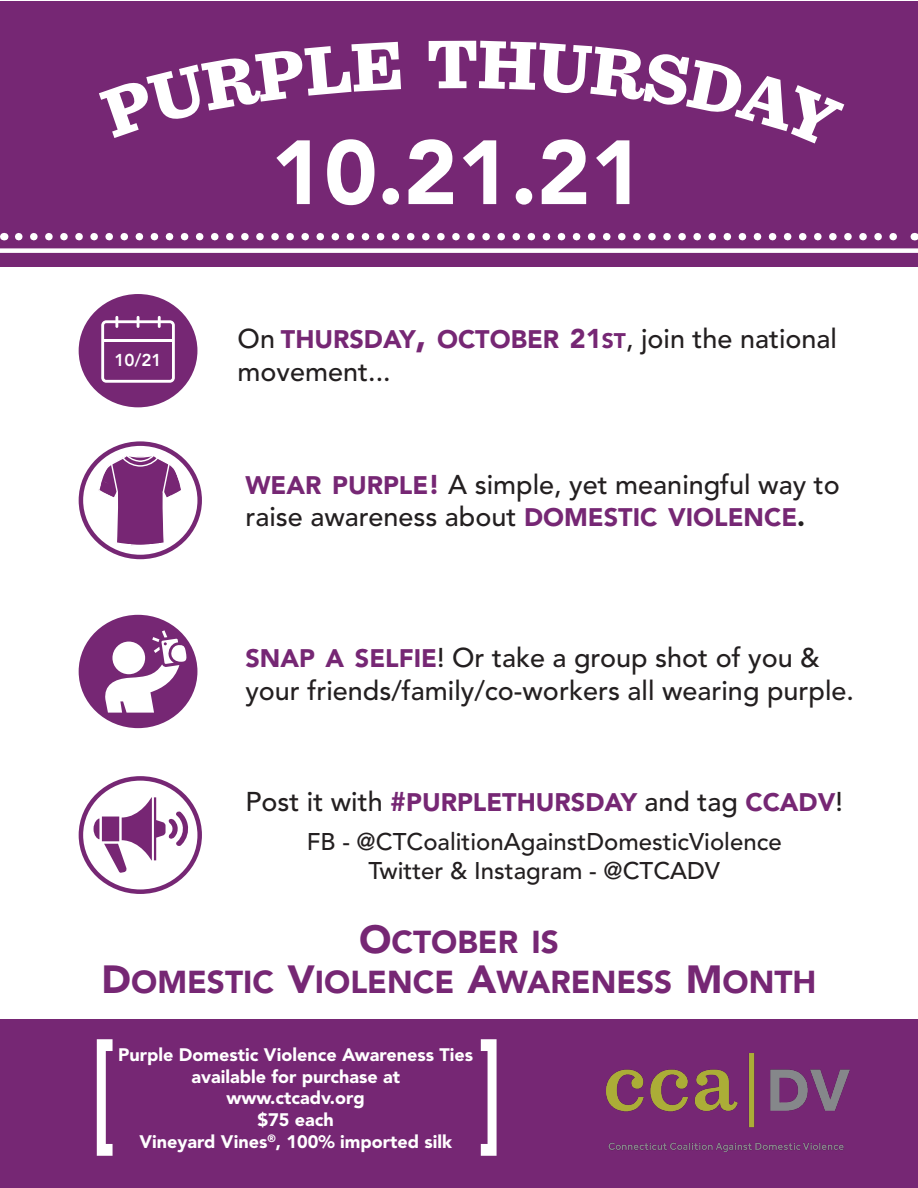
<style>
.page{position:relative;width:918px;height:1188px;background:#fff}
.page>*{position:absolute;margin:0;border:0;box-sizing:border-box;transform-origin:0 0}
.t1{font:900 131.25px "Avenir LT Std";color:#fff;scale:.57 1}
.t2{font:900 90px "Avenir LT Std";color:#fff}
.t3{font:900 72px "Sentinel";color:#fff}
.t4{font:900 31.5px/40.5px "Avenir LT Std";color:#762774;text-align:center}
.t5{font:500 27px/32.4px "Avenir LT Std";color:#231f20}
.t6{font:900 25.2px "Avenir LT Std";color:#762774}
.t7{font:500 24px "Avenir LT Std";color:#231f20}
.t8{font:900 18px/21.6px "Avenir LT Std";color:#fff;text-align:center}
.t9{font:800 17.1px "Avenir LT Std";color:#fff}
.s1{font-weight:900;font-size:25.2px;color:#762774}
.s2{font-weight:900;font-size:36px;color:#762774}
.s3{font-weight:900;color:#762774}
.s4{font-weight:900;font-size:21px;color:#762774}
.s5{font-weight:900}
.s6{font-weight:500;font-size:27px;color:#231f20}
.s7{font-size:27px}
.s8{font-size:39px}
</style>
<div class="page">
<div style="left:0;top:1px;width:918px;height:265px;background:#762774"></div>
<div style="left:0;top:1020px;width:918px;height:168px;background:#762774"></div>
<div style="left:0;top:248px;width:918px;height:5px;background:#fff"></div>
<svg style="left:19px;top:233px;width:878px;height:7px"></svg>
<img style="left:607px;top:1053px;width:243px;height:98px">
<div style="left:79px;top:294px;width:118px;height:113px;background:#762774;border-radius:50%"></div>
<div style="left:79px;top:441px;width:123px;height:118px;border:4px solid #762774;border-radius:50%"></div>
<svg style="left:98px;top:454px;width:85px;height:92px"></svg>
<div style="left:79px;top:615px;width:118px;height:113px;background:#762774;border-radius:50%"></div>
<svg style="left:105px;top:630px;width:81px;height:83px"></svg>
<div style="left:79px;top:776px;width:123px;height:118px;border:4px solid #762774;border-radius:50%"></div>
<svg style="left:94px;top:797px;width:94px;height:76px"></svg>
<svg style="left:101px;top:316px;width:74px;height:67px"></svg>
<p class="t3" style="left:427px;top:7px;width:53px">T</p>
<p class="t9" style="left:114px;top:349px;width:49px">10/21</p>
<p class="t2" style="left:271px;top:118px;width:374px">10.21.21</p>
<p class="t5" style="left:238px;top:324px;width:601px">On <span class="s1">THURSDAY</span><span class="s2">,</span> <span class="s1">OCTOBER</span> <span class="s3">21</span><span class="s4">ST</span>, join the national movement...</p>
<p class="t5" style="left:245px;top:469px;width:596px"><span class="s1">WEAR PURPLE</span><span class="s3">!</span> A simple, yet meaningful way to raise awareness about <span class="s1">DOMESTIC VIOLENCE</span><span class="s5">.</span></p>
<p class="t5" style="left:245px;top:643px;width:610px"><span class="s1">SNAP A SELFIE</span>! Or take a group shot of you &amp; your friends/family/co-workers all wearing purple.</p>
<p class="t6" style="left:245px;top:787px;width:555px"><span class="s6">Post it with</span> <span class="s7">#</span>PURPLETHURSDAY <span class="s6">and tag</span> CCADV</p>
<p class="t5" style="left:836px;top:786px;width:9px">!</p>
<p class="t7" style="left:307px;top:828px;width:476px">FB - @CTCoalitionAgainstDomesticViolence</p>
<p class="t7" style="left:368px;top:857px;width:353px">Twitter &amp; Instagram - @CTCADV</p>
<p class="t4" style="left:102px;top:922px;width:716px"><span class="s8">O</span>CTOBER IS<br><span class="s8">D</span>OMESTIC <span class="s8">V</span>IOLENCE <span class="s8">A</span>WARENESS <span class="s8">M</span> ONTH</p>
<p class="t1" style="left:92px;top:1010px;width:40px">[</p>
<p class="t8" style="left:118px;top:1044px;width:357px">Purple Domestic Violence Awareness Ties available for purchase at</p>
<p class="t8" style="left:227px;top:1087px;width:140px">www.ctcadv.org</p>
<p class="t8" style="left:258px;top:1109px;width:78px">$75 each</p>
<p class="t8" style="left:139px;top:1131px;width:314px">Vineyard Vines<sup>®</sup>, 100% imported silk</p>
</div>
